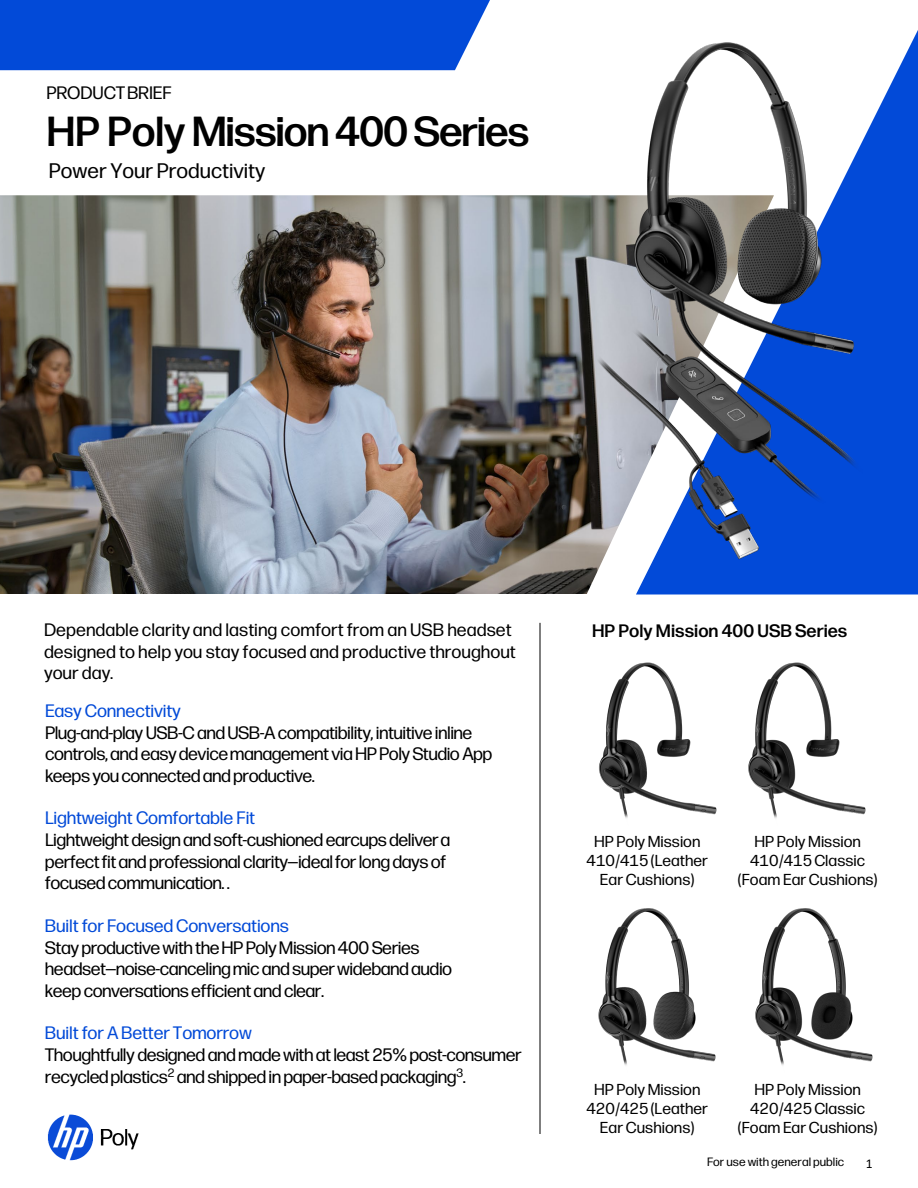
<style>
.page{position:relative;width:918px;height:1188px;background:#fff}
.page>*{position:absolute;margin:0;border:0;box-sizing:border-box;transform-origin:0 0}
.t1{font:500 42px "HP Forma DJR Office";letter-spacing:-.03em;color:#000}
.t2{font:21px "HP Forma DJR Office";color:#000}
.t3{font:18px/21.6px "HP Forma DJR Office";letter-spacing:-.025em;color:#000}
.t4{font:18px/21.6px "HP Forma DJR Office";color:#000}
.t5{font:500 18px "HP Forma DJR Office";color:#000}
.t6{font:15.9px/18.9px "HP Forma DJR Office";color:#000;text-align:center}
.t7{font:13.5px "Calibri";color:#000}
.t8{font:12px "HP Forma DJR Office";letter-spacing:.005em;color:#000}
.s1{color:#024ad8}
</style>
<div class="page">
<div style="left:0;top:0;width:490px;height:70px;background:#024ad8"></div>
<div style="left:774px;top:30px;width:144px;height:564px;background:#024ad8"></div>
<hr style="left:540px;top:623px;width:1px;height:511px;background:#000">
<img style="left:0;top:195px;width:774px;height:399px">
<img style="left:584px;top:30px;width:320px;height:551px">
<img style="left:598px;top:908px;width:118px;height:158px">
<img style="left:755px;top:908px;width:118px;height:158px">
<img style="left:599px;top:662px;width:118px;height:156px">
<img style="left:748px;top:662px;width:118px;height:157px">
<img style="left:47px;top:1114px;width:92px;height:47px">
<p class="t3" style="left:46px;top:81px;width:127px">PRODUCTBRIEF</p>
<p class="t1" style="left:46px;top:100px;width:485px">HP Poly Mission 400 Series</p>
<p class="t2" style="left:49px;top:156px;width:218px">Power Your Productivity</p>
<p class="t4" style="left:44px;top:618px;width:473px">Dependable clarity and lasting comfort from an USB headset designed to help you stay focused and productive throughout your day.</p>
<p class="t3" style="left:45px;top:699px;width:449px"><span class="s1">Easy Connectivity<br></span>Plug-and-play USB-C and USB-A compatibility, intuitive inline controls, and easy device management via HP Poly Studio App keeps you connected and productive.</p>
<p class="t3" style="left:45px;top:806px;width:407px"><span class="s1">Lightweight Comfortable Fit<br></span>Lightweight design and soft-cushioned earcups deliver a perfect fit and professional clarity—ideal for long days of focused communication. .</p>
<p class="t3" style="left:45px;top:914px;width:409px"><span class="s1">Built for Focused Conversations<br></span>Stay productive with the HP Poly Mission 400 Series headset—noise-canceling mic and super wideband audio keep conversations efficient and clear.</p>
<p class="t3" style="left:45px;top:1021px;width:478px"><span class="s1">Built for A Better Tomorrow<br></span>Thoughtfully designed and made with at least 25% post-consumer recycled plastics<sup>2</sup> and shipped in paper-based packaging<sup>3</sup>.</p>
<p class="t5" style="left:592px;top:618px;width:257px">HP Poly Mission 400 USB Series</p>
<p class="t6" style="left:586px;top:831px;width:123px">HP Poly Mission<br>410/415 (Leather<br>Ear Cushions)</p>
<p class="t6" style="left:738px;top:831px;width:141px">HP Poly Mission<br>410/415 Classic (Foam Ear Cushions)</p>
<p class="t6" style="left:586px;top:1079px;width:123px">HP Poly Mission<br>420/425 (Leather<br>Ear Cushions)</p>
<p class="t6" style="left:738px;top:1079px;width:141px">HP Poly Mission<br>420/425 Classic (Foam Ear Cushions)</p>
<p class="t8" style="left:707px;top:1153px;width:139px">For use with general public</p>
<p class="t7" style="left:866px;top:1154px;width:8px">1</p>
</div>
